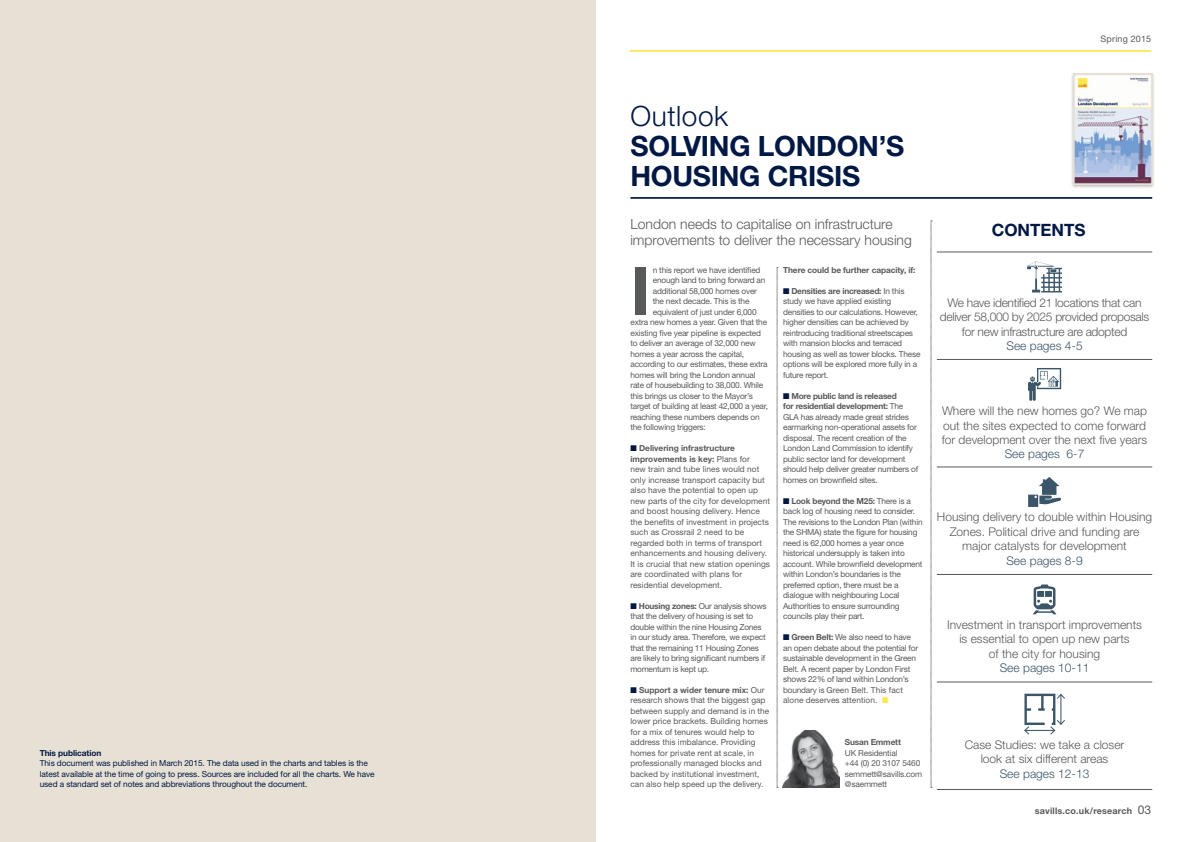
<style>
.page{position:relative;width:1191px;height:842px;background:#fff}
.page>*{position:absolute;margin:0;border:0;box-sizing:border-box;transform-origin:0 0}
.t1{font:700 67.1px "Helvetica Neue LT Std";color:#58595b}
.t2{font:700 28px/30px "Helvetica Neue LT Std";letter-spacing:-.01em;color:#001844}
.t3{font:300 28px "Helvetica Neue LT Std";letter-spacing:.02em;color:#001844}
.t4{font:700 17px "Helvetica Neue LT Std";color:#001844}
.t5{font:300 14px/16px "Helvetica Neue LT Std";color:#58595b}
.t6{font:300 12px/14.4px "Helvetica Neue LT Std";color:#58595b;text-align:center}
.t7{font:300 12px/14.4px "Helvetica Neue LT Std";letter-spacing:-.025em;color:#58595b;text-align:center}
.t8{font:300 12px "Helvetica Neue LT Std";color:#3c5669}
.t9{font:700 9px "Helvetica Neue LT Std";letter-spacing:.02em;color:#58595b}
.t10{font:9px "Helvetica Neue LT Std";letter-spacing:.02em;color:#58595b}
.t11{font:8.3px/10.5px "Helvetica Neue LT Std";letter-spacing:-.025em;color:#58595b}
.t12{font:8.3px/10.5px "Helvetica Neue LT Std";letter-spacing:.005em;color:#58595b}
.t13{font:8.3px/10.5px "Helvetica Neue LT Std";color:#58595b}
.t14{font:8.3px/10.5px "Helvetica Neue LT Std";letter-spacing:-.01em;color:#001844}
.t15{font:700 8.3px "Helvetica Neue LT Std";letter-spacing:-.01em;color:#58595b}
.t16{font:700 8.3px "Helvetica Neue LT Std";letter-spacing:-.01em;color:#001844}
.s1{color:#001844}
.s2{font-weight:700}
.s3{color:#ffe850}
.s4{font-weight:400;font-size:12px}
</style>
<div class="page">
<hr style="left:629px;top:50px;width:522px;height:2px;background:#ffe850">
<div style="left:0;top:0;width:595px;height:842px;background:#e7e1d5"></div>
<div style="left:1070px;top:72px;width:85px;height:117px;background:#000;opacity:.3"></div>
<img style="left:1073px;top:73px;width:79px;height:111px">
<hr style="left:630px;top:197px;width:522px;height:2px;background:#001844">
<svg style="left:777px;top:267px;width:1px;height:521px"></svg>
<svg style="left:930px;top:221px;width:2px;height:567px"></svg>
<hr style="left:937px;top:252px;width:215px;height:1px;background:#58595b">
<hr style="left:937px;top:359px;width:215px;height:1px;background:#58595b">
<hr style="left:937px;top:467px;width:215px;height:1px;background:#58595b">
<hr style="left:937px;top:574px;width:215px;height:1px;background:#58595b">
<hr style="left:937px;top:682px;width:215px;height:1px;background:#58595b">
<hr style="left:937px;top:789px;width:215px;height:1px;background:#58595b">
<svg style="left:1027px;top:261px;width:35px;height:31px"></svg>
<svg style="left:1028px;top:368px;width:33px;height:33px"></svg>
<svg style="left:1028px;top:477px;width:33px;height:30px"></svg>
<svg style="left:1033px;top:584px;width:23px;height:30px"></svg>
<svg style="left:1024px;top:693px;width:41px;height:42px"></svg>
<img style="left:782px;top:731px;width:57px;height:56px">
<p class="t16" style="left:40px;top:748px;width:63px">This publication</p>
<p class="t14" style="left:40px;top:758px;width:336px">This document was published in March 2015. The data used in the charts and tables is the latest available at the time of going to press. Sources are included for all the charts. We have used a standard set of notes and abbreviations throughout the document.</p>
<p class="t10" style="left:1100px;top:33px;width:52px">Spring 2015</p>
<h2 class="t3" style="left:630px;top:99px;width:99px">Outlook</h2>
<h2 class="t2" style="left:630px;top:131px;width:272px">solving london’s housing crisis</h2>
<h3 class="t5" style="left:630px;top:215px;width:283px">London needs to capitalise on infrastructure improvements to deliver the necessary housing</h3>
<h1 class="t1" style="left:630px;top:249px;width:12px">I</h1>
<p class="t11" style="left:653px;top:264px;width:109px">n this report we have identified</p>
<p class="t11" style="left:653px;top:275px;width:114px">enough land to bring forward an</p>
<p class="t11" style="left:653px;top:285px;width:106px">additional 58,000 homes over</p>
<p class="t11" style="left:653px;top:296px;width:98px">the next decade. This is the</p>
<p class="t11" style="left:653px;top:306px;width:105px">equivalent of just under 6,000</p>
<p class="t11" style="left:630px;top:317px;width:138px">extra new homes a year. Given that the</p>
<p class="t11" style="left:630px;top:327px;width:132px">existing five year pipeline is expected</p>
<p class="t11" style="left:630px;top:338px;width:127px">to deliver an average of 32,000 new</p>
<p class="t11" style="left:630px;top:348px;width:115px">homes a year across the capital,</p>
<p class="t11" style="left:630px;top:359px;width:139px">according to our estimates, these extra</p>
<p class="t11" style="left:630px;top:369px;width:127px">homes will bring the London annual</p>
<p class="t11" style="left:630px;top:380px;width:134px">rate of housebuilding to 38,000. While</p>
<p class="t11" style="left:630px;top:390px;width:124px">this brings us closer to the Mayor’s</p>
<p class="t11" style="left:630px;top:401px;width:139px">target of building at least 42,000 a year,</p>
<p class="t11" style="left:630px;top:411px;width:131px">reaching these numbers depends on</p>
<p class="t11" style="left:630px;top:422px;width:77px">the following triggers:</p>
<p class="t12" style="left:630px;top:443px;width:141px"><span class="s1">■</span> <span class="s2">Delivering infrastructure improvements is key:</span> Plans for<br>new train and tube lines would not only increase transport capacity but also have the potential to open up new parts of the city for development and boost housing delivery. Hence the benefits of investment in projects such as Crossrail 2 need to be regarded both in terms of transport enhancements and housing delivery.<br>It is crucial that new station openings are coordinated with plans for residential development.</p>
<p class="t11" style="left:630px;top:600px;width:138px"><span class="s1">■</span> <span class="s2">Housing zones:</span> Our analysis shows that the delivery of housing is set to double within the nine Housing Zones in our study area. Therefore, we expect that the remaining 11 Housing Zones are likely to bring significant numbers if momentum is kept up.</p>
<p class="t13" style="left:630px;top:684px;width:140px"><span class="s1">■</span> <span class="s2">Support a wider tenure mix:</span> Our research shows that the biggest gap between supply and demand is in the lower price brackets. Building homes for a mix of tenures would help to address this imbalance. Providing homes for private rent at scale, in professionally managed blocks and backed by institutional investment, can also help speed up the delivery.</p>
<p class="t15" style="left:783px;top:265px;width:134px">There could be further capacity, if:</p>
<p class="t11" style="left:783px;top:285px;width:139px"><span class="s1">■</span> <span class="s2">Densities are increased:</span> In this study we have applied existing densities to our calculations. However, higher densities can be achieved by reintroducing traditional streetscapes with mansion blocks and terraced housing as well as tower blocks. These options will be explored more fully in a future report.</p>
<p class="t11" style="left:783px;top:390px;width:136px"><span class="s1">■</span> <span class="s2">More public land is released<br>for residential development:</span> The GLA has already made great strides earmarking non-operational assets for disposal. The recent creation of the London Land Commission to identify public sector land for development should help deliver greater numbers of homes on brownfield sites.</p>
<p class="t11" style="left:783px;top:495px;width:141px"><span class="s1">■</span> <span class="s2">Look beyond the M25:</span> There is a back log of housing need to consider.<br>The revisions to the London Plan (within the SHMA) state the figure for housing need is 62,000 homes a year once historical undersupply is taken into account. While brownfield development within London’s boundaries is the preferred option, there must be a dialogue with neighbouring Local Authorities to ensure surrounding councils play their part.</p>
<p class="t11" style="left:783px;top:632px;width:136px"><span class="s1">■</span> <span class="s2">Green Belt:</span> We also need to have an open debate about the potential for sustainable development in the Green Belt. A recent paper by London First shows 22% of land within London’s boundary is Green Belt. This fact alone deserves attention. <span class="s3">■</span></p>
<p class="t15" style="left:845px;top:737px;width:57px">Susan Emmett</p>
<p class="t11" style="left:845px;top:747px;width:79px">UK Residential<br>+44 (0) 20 3107 5460 semmett@savills.com @saemmett</p>
<h3 class="t4" style="left:991px;top:219px;width:84px">Contents</h3>
<h3 class="t7" style="left:940px;top:295px;width:211px">We have identified 21 locations that can deliver 58,000 by 2025 provided proposals for new infrastructure are adopted</h3>
<h3 class="t8" style="left:1006px;top:338px;width:78px">See pages 4-5</h3>
<h3 class="t6" style="left:941px;top:403px;width:207px;text-align:justify">Where will the new homes go? We map out the sites expected to come forward for development over the next five years</h3>
<h3 class="t8" style="left:1004px;top:447px;width:81px">See pages 6-7</h3>
<h3 class="t6" style="left:937px;top:510px;width:217px">Housing delivery to double within Housing<br>Zones. Political drive and funding are major catalysts for development</h3>
<h3 class="t8" style="left:1006px;top:553px;width:78px">See pages 8-9</h3>
<h3 class="t6" style="left:947px;top:617px;width:196px">Investment in transport improvements is essential to open up new parts<br>of the city for housing</h3>
<h3 class="t8" style="left:999px;top:660px;width:91px">See pages 10-11</h3>
<h3 class="t6" style="left:964px;top:737px;width:161px">Case Studies: we take a closer look at six different areas</h3>
<h3 class="t8" style="left:999px;top:766px;width:91px">See pages 12-13</h3>
<p class="t9" style="left:1034px;top:805px;width:118px">savills.co.uk/research <span class="s4">03</span></p>
</div>
